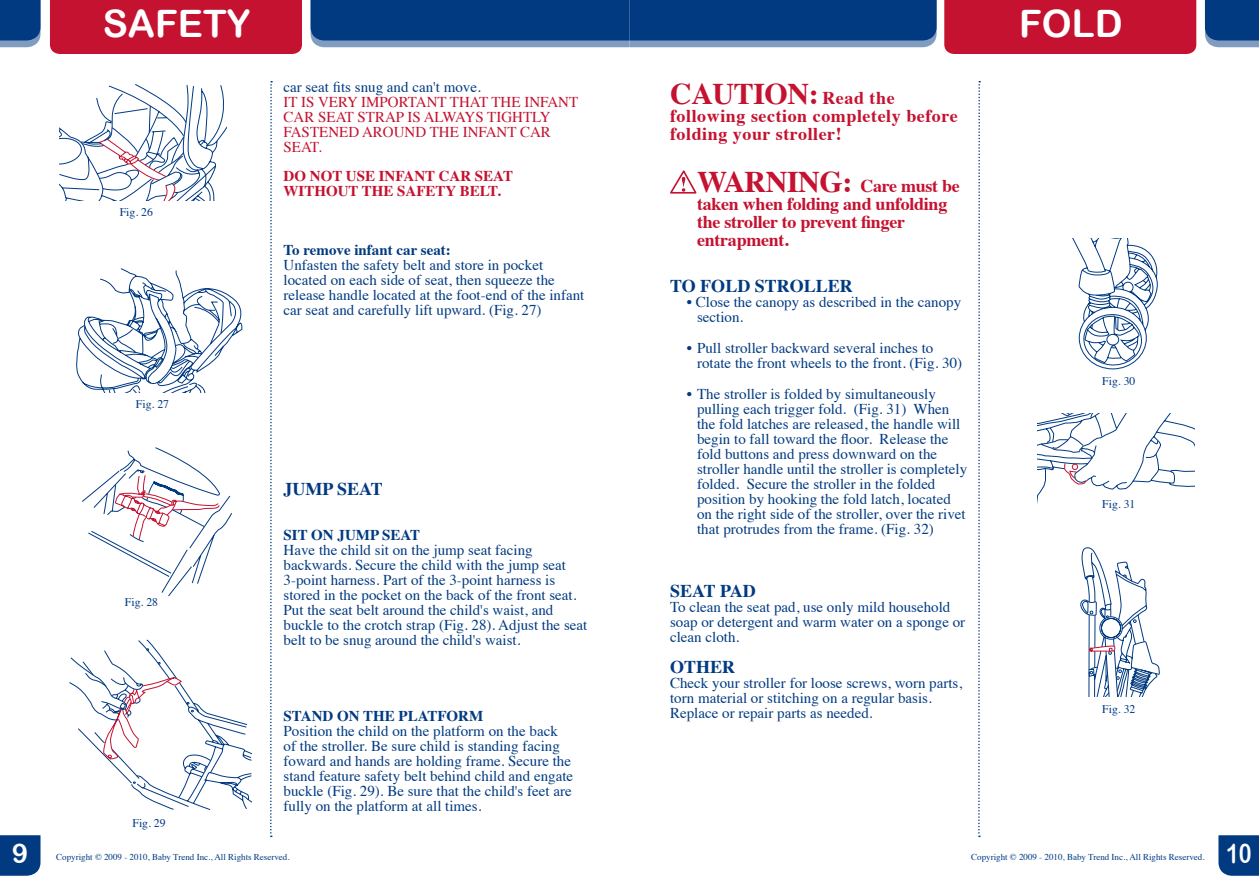
<style>
.page{position:relative;width:1259px;height:893px;background:#fff}
.page>*{position:absolute;margin:0;border:0;box-sizing:border-box;transform-origin:0 0}
.t1{font:37.8px "Arial Rounded MT Bold";color:#fff}
.t2{font:700 30px "Times";letter-spacing:-.015em;color:#c41230}
.t3{font:27px "Arial Rounded MT Bold";color:#fff;scale:.8 1}
.t4{font:27px "Arial Rounded MT Bold";color:#fff}
.t5{font:700 18px/18px "Times";letter-spacing:-.015em;color:#c41230}
.t6{font:700 18px/18px "Times";letter-spacing:.03em;color:#c41230}
.t7{font:700 18px "Times";color:#013a81}
.t8{font:15px/15px "Times";color:#013a81}
.t9{font:15px/15px "Times";color:#c41230}
.t10{font:700 15px "Times";color:#013a81}
.t11{font:700 15px/15px "Times";color:#c41230}
.t12{font:11.7px "Times";color:#013a81}
.t13{font:9px "Times";color:#013a81}
.s1{font-size:18px}
.s2{font-size:30px}
</style>
<div class="page">
<div style="left:50px;top:0;width:252px;height:54px;background:#c41230"></div>
<svg style="left:0;top:0;width:40px;height:47px"></svg>
<div style="left:0;top:835px;width:40px;height:41px;background:#013a81"></div>
<div style="left:944px;top:0;width:252px;height:54px;background:#c41230"></div>
<svg style="left:310px;top:0;width:626px;height:47px"></svg>
<svg style="left:1205px;top:0;width:54px;height:47px"></svg>
<svg style="left:1218px;top:835px;width:41px;height:41px"></svg>
<svg style="left:978px;top:81px;width:2px;height:756px"></svg>
<svg style="left:270px;top:81px;width:2px;height:756px"></svg>
<svg style="left:670px;top:170px;width:27px;height:24px"></svg>
<svg style="left:76px;top:268px;width:166px;height:125px"></svg>
<svg style="left:59px;top:84px;width:168px;height:116px"></svg>
<svg style="left:82px;top:447px;width:150px;height:150px"></svg>
<svg style="left:69px;top:639px;width:184px;height:171px"></svg>
<svg style="left:1072px;top:238px;width:86px;height:131px"></svg>
<svg style="left:1037px;top:413px;width:157px;height:91px"></svg>
<svg style="left:1080px;top:547px;width:80px;height:150px"></svg>
<h1 class="t1" style="left:103px;top:1px;width:149px">SAFETY</h1>
<p class="t12" style="left:120px;top:201px;width:35px">Fig. 26</p>
<p class="t12" style="left:136px;top:394px;width:35px">Fig. 27</p>
<p class="t12" style="left:125px;top:591px;width:35px">Fig. 28</p>
<p class="t12" style="left:132px;top:812px;width:35px">Fig. 29</p>
<p class="t8" style="left:284px;top:78px;width:199px">car seat fits snug and can't move.</p>
<p class="t9" style="left:284px;top:93px;width:296px">IT IS VERY IMPORTANT THAT THE INFANT<br>CAR SEAT STRAP IS ALWAYS TIGHTLY<br>FASTENED AROUND THE INFANT CAR<br>SEAT.</p>
<p class="t11" style="left:284px;top:167px;width:231px">DO NOT USE INFANT CAR SEAT<br>WITHOUT THE SAFETY BELT.</p>
<p class="t10" style="left:284px;top:236px;width:169px">To remove infant car seat:</p>
<p class="t8" style="left:284px;top:257px;width:302px">Unfasten the safety belt and store in pocket located on each side of seat, then squeeze the release handle located at the foot-end of the infant car seat and carefully lift upward. (Fig. 27)</p>
<p class="t7" style="left:284px;top:471px;width:101px">JUMP SEAT</p>
<p class="t10" style="left:284px;top:520px;width:138px">SIT ON JUMP SEAT</p>
<p class="t8" style="left:284px;top:541px;width:305px">Have the child sit on the jump seat facing backwards. Secure the child with the jump seat 3-point harness. Part of the 3-point harness is stored in the pocket on the back of the front seat.<br>Put the seat belt around the child's waist, and buckle to the crotch strap (Fig. 28). Adjust the seat belt to be snug around the child's waist.</p>
<p class="t10" style="left:284px;top:701px;width:201px">STAND ON THE PLATFORM</p>
<p class="t8" style="left:284px;top:722px;width:291px">Position the child on the platform on the back of the stroller. Be sure child is standing facing foward and hands are holding frame. Secure the stand feature safety belt behind child and engate buckle (Fig. 29). Be sure that the child's feet are fully on the platform at all times.</p>
<h2 class="t2" style="left:670px;top:65px;width:226px">CAUTION: <span class="s1">Read the</span></h2>
<p class="t6" style="left:670px;top:105px;width:289px">following section completely before folding your stroller!</p>
<p class="t5" style="left:697px;top:175px;width:264px"><span class="s2">WARNING:</span> Care must be taken when folding and unfolding the stroller to prevent finger entrapment.</p>
<p class="t7" style="left:670px;top:269px;width:184px">TO FOLD STROLLER</p>
<p class="t8" style="left:697px;top:293px;width:266px;text-indent:-10px">• Close the canopy as described in the canopy section.</p>
<p class="t8" style="left:697px;top:339px;width:266px;text-indent:-10px">• Pull stroller backward several inches to rotate the front wheels to the front. (Fig. 30)</p>
<p class="t8" style="left:697px;top:385px;width:271px;text-indent:-10px">• The stroller is folded by simultaneously pulling each trigger fold. (Fig. 31) When the fold latches are released, the handle will begin to fall toward the floor. Release the fold buttons and press downward on the stroller handle until the stroller is completely folded. Secure the stroller in the folded position by hooking the fold latch, located on the right side of the stroller, over the rivet that protrudes from the frame. (Fig. 32)</p>
<p class="t7" style="left:670px;top:573px;width:87px">SEAT PAD</p>
<p class="t8" style="left:670px;top:598px;width:297px">To clean the seat pad, use only mild household soap or detergent and warm water on a sponge or clean cloth.</p>
<p class="t7" style="left:670px;top:650px;width:67px">OTHER</p>
<p class="t8" style="left:670px;top:674px;width:294px">Check your stroller for loose screws, worn parts, torn material or stitching on a regular basis.<br>Replace or repair parts as needed.</p>
<h1 class="t1" style="left:1019px;top:1px;width:105px">FOLD</h1>
<p class="t12" style="left:1102px;top:370px;width:35px">Fig. 30</p>
<p class="t12" style="left:1102px;top:493px;width:35px">Fig. 31</p>
<p class="t12" style="left:1102px;top:698px;width:35px">Fig. 32</p>
<h3 class="t4" style="left:12px;top:838px;width:18px">9</h3>
<h3 class="t3" style="left:1226px;top:838px;width:34px">10</h3>
<p class="t13" style="left:56px;top:848px;width:235px">Copyright © 2009 - 2010, Baby Trend Inc., All Rights Reserved.</p>
<p class="t13" style="left:971px;top:848px;width:235px">Copyright © 2009 - 2010, Baby Trend Inc., All Rights Reserved.</p>
</div>
